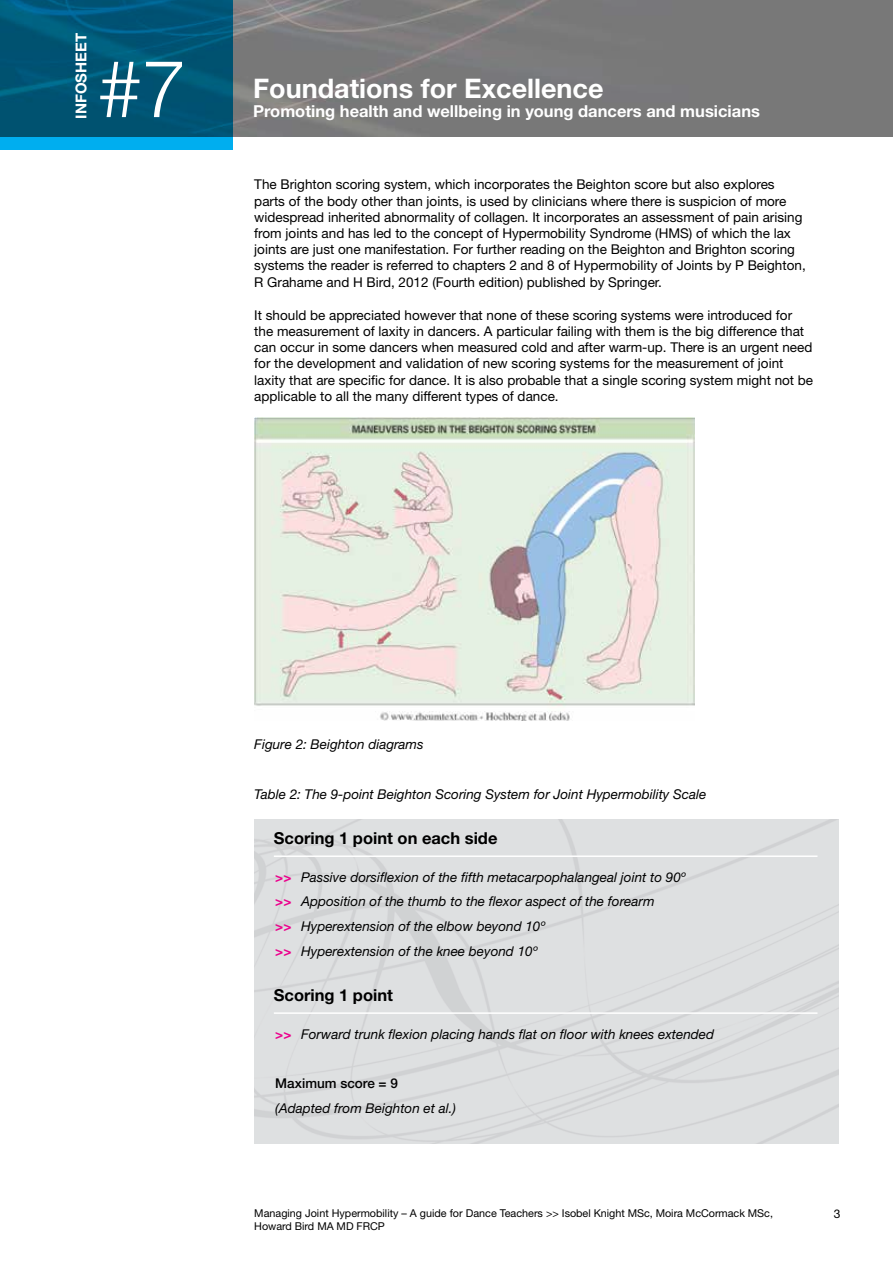
<style>
.page{position:relative;width:893px;height:1263px;background:#fff}
.page>*{position:absolute;margin:0;border:0;box-sizing:border-box;transform-origin:0 0}
.t1{font:300 79.95px "Helvetica Neue LT Std";color:#fff}
.t2{font:700 27px "Helvetica Neue LT Std";color:#fff}
.t3{font:700 16.5px "Helvetica Neue LT Std";color:#fff}
.t4{font:700 16.5px "Helvetica Neue LT Std";color:#000}
.t5{font:700 15px "Helvetica Neue LT Std";color:#fff}
.t6{font:13.5px/16.2px "Helvetica Neue LT Std";color:#000}
.t7{font:italic 13.5px/24.8px "Helvetica Neue LT Std";color:#000}
.t8{font:500 13.5px "Helvetica Neue LT Std";color:#000}
.t9{font:12px "Helvetica Neue LT Std";color:#000}
.t10{font:10.8px/12.9px "Helvetica Neue LT Std";letter-spacing:-.005em;color:#000}
.s1{font-weight:700;font-style:normal;color:#ec008c}
</style>
<div class="page">
<img style="left:254px;top:819px;width:585px;height:325px">
<img style="left:232px;top:0;width:661px;height:137px">
<svg style="left:0;top:0;width:232px;height:150px;background:#005d81"></svg>
<hr style="left:274px;top:855px;width:543px;height:2px;background:#fff">
<hr style="left:274px;top:1012px;width:543px;height:2px;background:#fff">
<img style="left:254px;top:418px;width:440px;height:303px">
<p class="t5" style="left:72px;top:119px;width:87px;rotate:-90deg">INFOSHEET</p>
<h1 class="t1" style="left:97px;top:40px;width:90px">#7</h1>
<h2 class="t2" style="left:253px;top:71px;width:352px">Foundations for Excellence</h2>
<p class="t3" style="left:253px;top:101px;width:508px">Promoting health and wellbeing in young dancers and musicians</p>
<p class="t6" style="left:254px;top:176px;width:553px">The Brighton scoring system, which incorporates the Beighton score but also explores parts of the body other than joints, is used by clinicians where there is suspicion of more widespread inherited abnormality of collagen. It incorporates an assessment of pain arising from joints and has led to the concept of Hypermobility Syndrome (HMS) of which the lax joints are just one manifestation. For further reading on the Beighton and Brighton scoring systems the reader is referred to chapters 2 and 8 of Hypermobility of Joints by P Beighton, R Grahame and H Bird, 2012 (Fourth edition) published by Springer.</p>
<p class="t6" style="left:254px;top:307px;width:560px">It should be appreciated however that none of these scoring systems were introduced for the measurement of laxity in dancers. A particular failing with them is the big difference that can occur in some dancers when measured cold and after warm-up. There is an urgent need for the development and validation of new scoring systems for the measurement of joint laxity that are specific for dance. It is also probable that a single scoring system might not be applicable to all the many different types of dance.</p>
<p class="t7" style="left:254px;top:732px;width:171px">Figure 2: Beighton diagrams</p>
<p class="t7" style="left:254px;top:781px;width:453px">Table 2: The 9-point Beighton Scoring System for Joint Hypermobility Scale</p>
<p class="t4" style="left:274px;top:828px;width:225px">Scoring 1 point on each side</p>
<p class="t7" style="left:275px;top:864px;width:412px"><span class="s1">&gt;&gt;</span> Passive dorsiflexion of the fifth metacarpophalangeal joint to 90º <span class="s1">&gt;&gt;</span> Apposition of the thumb to the flexor aspect of the forearm<br><span class="s1">&gt;&gt;</span> Hyperextension of the elbow beyond 10º<br><span class="s1">&gt;&gt;</span> Hyperextension of the knee beyond 10º</p>
<p class="t4" style="left:274px;top:985px;width:121px">Scoring 1 point</p>
<p class="t7" style="left:275px;top:1021px;width:440px"><span class="s1">&gt;&gt;</span> Forward trunk flexion placing hands flat on floor with knees extended</p>
<p class="t8" style="left:275px;top:1075px;width:124px">Maximum score = 9</p>
<p class="t7" style="left:275px;top:1095px;width:182px">(Adapted from Beighton et al.)</p>
<p class="t10" style="left:254px;top:1206px;width:520px">Managing Joint Hypermobility – A guide for Dance Teachers &gt;&gt; Isobel Knight MSc, Moira McCormack MSc,<br>Howard Bird MA MD FRCP</p>
<p class="t9" style="left:834px;top:1206px;width:8px">3</p>
</div>
